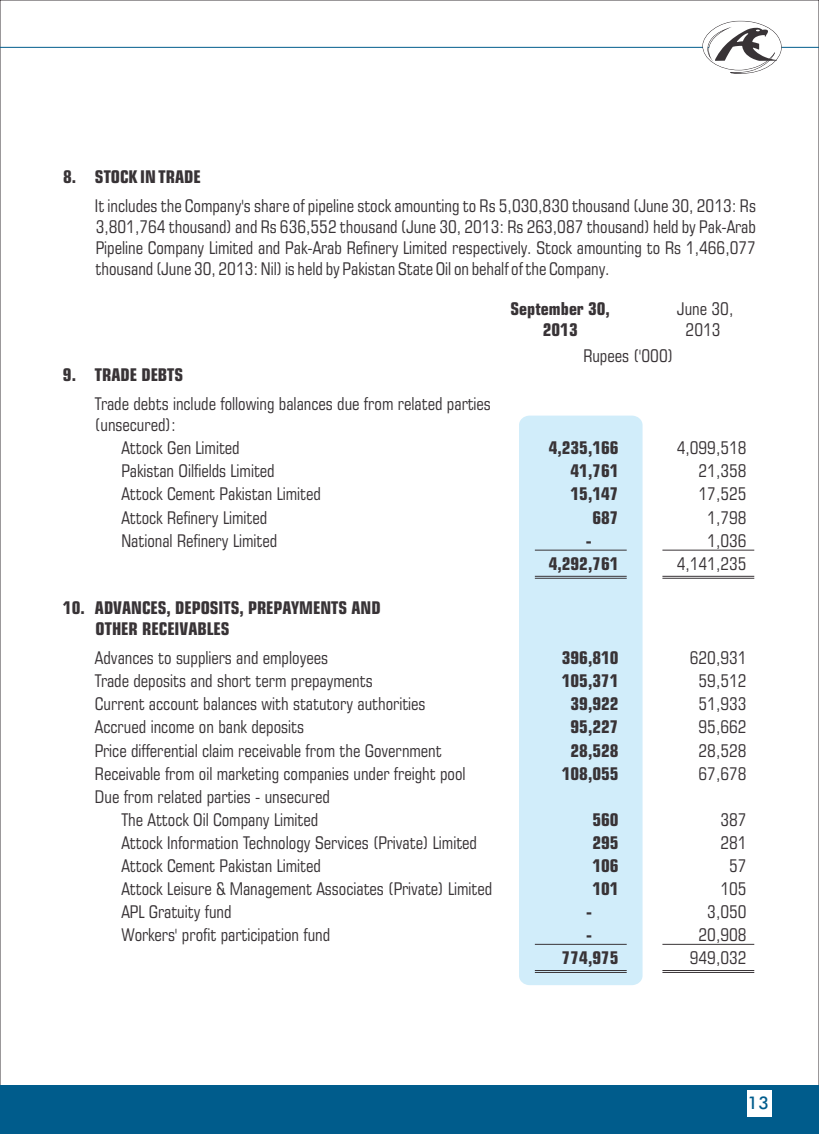
<style>
.page{position:relative;width:819px;height:1134px;background:#fff}
.page>*{position:absolute;margin:0;border:0;box-sizing:border-box;transform-origin:0 0}
.t1{font:condensed 17.5px/21px "Square 721 BT";color:#383336}
.t2{font:700 condensed 17.5px/21px "Square 721 BT";color:#383336}
.t3{font:500 17.5px "Futura BT";color:#005c8c}
</style>
<div class="page">
<div style="left:519px;top:416px;width:124px;height:569px;background:#d1edfa;border-radius:10px"></div>
<hr style="left:535px;top:972px;width:92px;height:1px;background:#383336">
<hr style="left:535px;top:970px;width:92px;height:1px;background:#383336">
<hr style="left:535px;top:944px;width:92px;height:1px;background:#383336">
<hr style="left:662px;top:972px;width:92px;height:1px;background:#383336">
<hr style="left:662px;top:970px;width:92px;height:1px;background:#383336">
<hr style="left:662px;top:944px;width:92px;height:1px;background:#383336">
<hr style="left:535px;top:578px;width:92px;height:1px;background:#383336">
<hr style="left:535px;top:576px;width:92px;height:1px;background:#383336">
<hr style="left:535px;top:550px;width:92px;height:1px;background:#383336">
<hr style="left:662px;top:578px;width:92px;height:1px;background:#383336">
<hr style="left:662px;top:576px;width:92px;height:1px;background:#383336">
<hr style="left:662px;top:550px;width:92px;height:1px;background:#383336">
<hr style="left:0;top:47px;width:819px;height:1px;background:#005c8c">
<div style="left:0;top:1086px;width:819px;height:48px;background:#005c8c"></div>
<div style="left:747px;top:1090px;width:25px;height:26px;background:#fff"></div>
<svg style="left:697px;top:20px;width:85px;height:54px"></svg>
<p class="t2" style="left:63px;top:168px;width:139px">8. STOCK IN TRADE</p>
<p class="t1" style="left:95px;top:197px;width:663px;text-align:justify">It includes the Company's share of pipeline stock amounting to Rs 5,030,830 thousand (June 30, 2013: Rs 3,801,764 thousand) and Rs 636,552 thousand (June 30, 2013: Rs 263,087 thousand) held by Pak-Arab Pipeline Company Limited and Pak-Arab Refinery Limited respectively. Stock amounting to Rs 1,466,077 thousand (June 30, 2013: Nil) is held by Pakistan State Oil on behalf of the Company.</p>
<p class="t2" style="left:511px;top:300px;width:101px;text-align:center">September 30,<br>2013</p>
<p class="t1" style="left:677px;top:300px;width:58px;text-align:center">June 30,<br>2013</p>
<p class="t1" style="left:583px;top:347px;width:91px">Rupees ('000)</p>
<p class="t2" style="left:63px;top:366px;width:122px">9. TRADE DEBTS</p>
<p class="t1" style="left:95px;top:395px;width:397px">Trade debts include following balances due from related parties (unsecured):</p>
<p class="t1" style="left:121px;top:439px;width:120px">Attock Gen Limited</p>
<p class="t2" style="left:549px;top:439px;width:71px">4,235,166</p>
<p class="t1" style="left:677px;top:439px;width:71px">4,099,518</p>
<p class="t1" style="left:121px;top:462px;width:155px">Pakistan Oilfields Limited</p>
<p class="t2" style="left:571px;top:462px;width:50px">41,761</p>
<p class="t1" style="left:699px;top:462px;width:50px">21,358</p>
<p class="t1" style="left:121px;top:485px;width:201px">Attock Cement Pakistan Limited</p>
<p class="t2" style="left:571px;top:485px;width:50px">15,147</p>
<p class="t1" style="left:699px;top:485px;width:50px">17,525</p>
<p class="t1" style="left:121px;top:508px;width:147px">Attock Refinery Limited</p>
<p class="t2" style="left:592px;top:508px;width:28px">687</p>
<p class="t1" style="left:707px;top:508px;width:41px">1,798</p>
<p class="t1" style="left:121px;top:532px;width:157px">National Refinery Limited</p>
<p class="t2" style="left:586px;top:532px;width:7px">-</p>
<p class="t1" style="left:707px;top:532px;width:41px">1,036</p>
<p class="t2" style="left:549px;top:555px;width:71px">4,292,761</p>
<p class="t1" style="left:677px;top:555px;width:71px">4,141,235</p>
<p class="t2" style="left:96px;top:599px;width:286px;text-indent:-33px">10. ADVANCES, DEPOSITS, PREPAYMENTS AND<br>OTHER RECEIVABLES</p>
<p class="t1" style="left:95px;top:649px;width:235px">Advances to suppliers and employees</p>
<p class="t2" style="left:562px;top:649px;width:58px">396,810</p>
<p class="t1" style="left:690px;top:649px;width:58px">620,931</p>
<p class="t1" style="left:95px;top:672px;width:279px">Trade deposits and short term prepayments</p>
<p class="t2" style="left:562px;top:672px;width:58px">105,371</p>
<p class="t1" style="left:699px;top:672px;width:50px">59,512</p>
<p class="t1" style="left:95px;top:695px;width:332px">Current account balances with statutory authorities</p>
<p class="t2" style="left:571px;top:695px;width:50px">39,922</p>
<p class="t1" style="left:699px;top:695px;width:50px">51,933</p>
<p class="t1" style="left:95px;top:718px;width:211px">Accrued income on bank deposits</p>
<p class="t2" style="left:571px;top:718px;width:50px">95,227</p>
<p class="t1" style="left:699px;top:718px;width:50px">95,662</p>
<p class="t1" style="left:95px;top:741px;width:348px">Price differential claim receivable from the Government</p>
<p class="t2" style="left:571px;top:741px;width:50px">28,528</p>
<p class="t1" style="left:699px;top:741px;width:50px">28,528</p>
<p class="t1" style="left:95px;top:765px;width:372px">Receivable from oil marketing companies under freight pool</p>
<p class="t2" style="left:562px;top:765px;width:58px">108,055</p>
<p class="t1" style="left:699px;top:765px;width:50px">67,678</p>
<p class="t1" style="left:121px;top:787px;width:210px;line-height:23.1px;text-indent:-26px">Due from related parties - unsecured<br>The Attock Oil Company Limited</p>
<p class="t2" style="left:592px;top:811px;width:28px">560</p>
<p class="t1" style="left:720px;top:811px;width:28px">387</p>
<p class="t1" style="left:121px;top:834px;width:357px">Attock Information Technology Services (Private) Limited</p>
<p class="t2" style="left:592px;top:834px;width:28px">295</p>
<p class="t1" style="left:720px;top:834px;width:28px">281</p>
<p class="t1" style="left:121px;top:857px;width:201px">Attock Cement Pakistan Limited</p>
<p class="t2" style="left:592px;top:857px;width:28px">106</p>
<p class="t1" style="left:729px;top:857px;width:19px">57</p>
<p class="t1" style="left:121px;top:880px;width:373px">Attock Leisure &amp; Management Associates (Private) Limited</p>
<p class="t2" style="left:592px;top:880px;width:28px">101</p>
<p class="t1" style="left:720px;top:880px;width:28px">105</p>
<p class="t1" style="left:121px;top:903px;width:112px">APL Gratuity fund</p>
<p class="t2" style="left:586px;top:903px;width:7px">-</p>
<p class="t1" style="left:707px;top:903px;width:41px">3,050</p>
<p class="t1" style="left:121px;top:926px;width:210px">Workers' profit participation fund</p>
<p class="t2" style="left:586px;top:926px;width:7px">-</p>
<p class="t1" style="left:699px;top:926px;width:50px">20,908</p>
<p class="t2" style="left:562px;top:949px;width:58px">774,975</p>
<p class="t1" style="left:690px;top:949px;width:58px">949,032</p>
<p class="t3" style="left:748px;top:1096px;width:23px">13</p>
</div>
